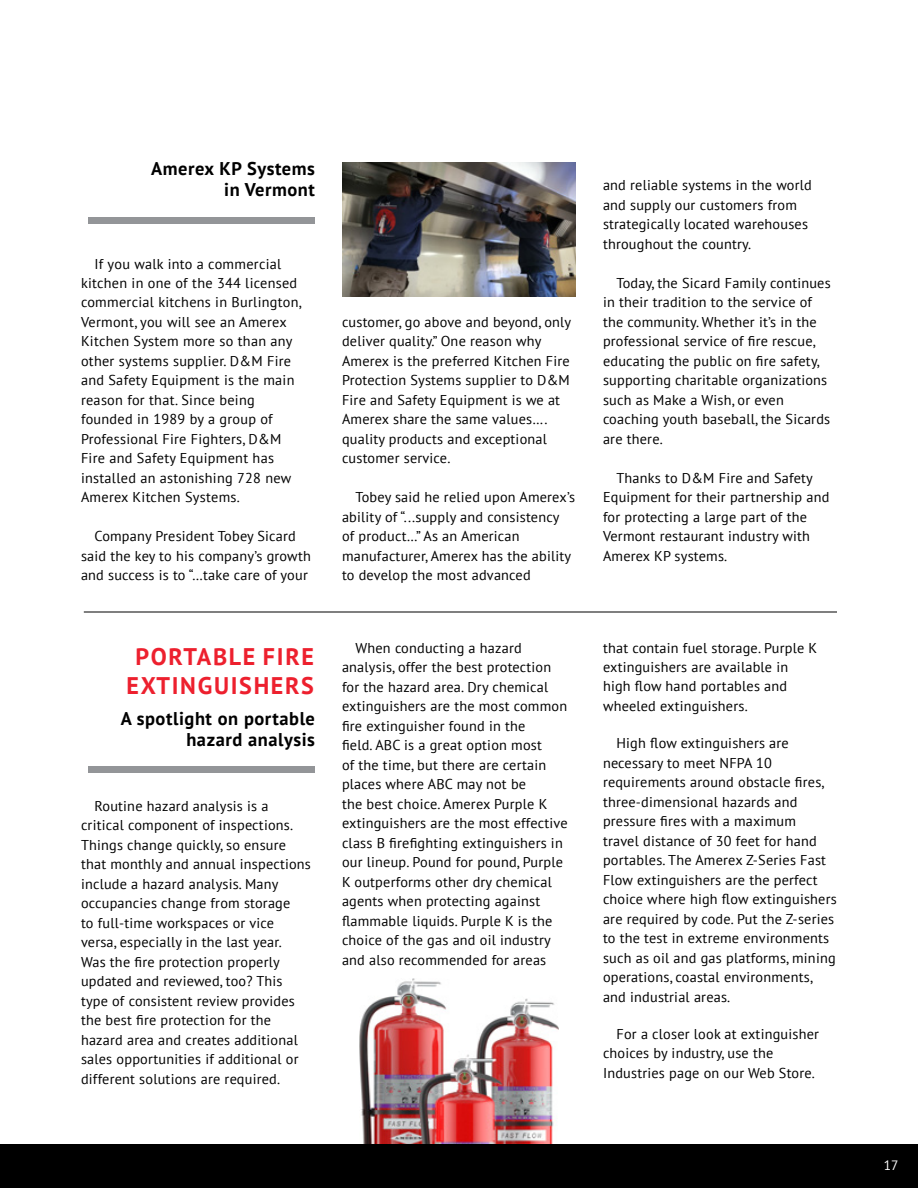
<style>
.page{position:relative;width:918px;height:1188px;background:#fff}
.page>*{position:absolute;margin:0;border:0;box-sizing:border-box;transform-origin:0 0}
.t1{font:700 24px/28.5px "PT Sans";letter-spacing:.07em;color:#ed202e;text-align:center}
.t2{font:700 18.45px/21px "PT Sans";letter-spacing:.03em;color:#000;text-align:right}
.t3{font:14.25px/19.5px "PT Sans";letter-spacing:.015em;color:#000}
.t4{font:13.5px "PT Sans";color:#fff}
</style>
<div class="page">
<img style="left:360px;top:979px;width:198px;height:166px">
<div style="left:0;top:1145px;width:918px;height:43px;background:#000"></div>
<div style="left:88px;top:766px;width:227px;height:7px;background:#939598"></div>
<div style="left:88px;top:217px;width:227px;height:7px;background:#939598"></div>
<img style="left:342px;top:162px;width:234px;height:135px">
<hr style="left:84px;top:612px;width:753px;height:1px;background:#000">
<p class="t2" style="left:151px;top:158px;width:165px">Amerex KP Systems in Vermont</p>
<p class="t3" style="left:81px;top:253px;width:222px;text-indent:13px">If you walk into a commercial kitchen in one of the 344 licensed commercial kitchens in Burlington,<br>Vermont, you will see an Amerex<br>Kitchen System more so than any other systems supplier. D&amp;M Fire and Safety Equipment is the main reason for that. Since being founded in 1989 by a group of<br>Professional Fire Fighters, D&amp;M<br>Fire and Safety Equipment has installed an astonishing 728 new<br>Amerex Kitchen Systems.</p>
<p class="t3" style="left:81px;top:526px;width:231px;text-align:center">Company President Tobey Sicard said the key to his company’s growth and success is to “…take care of your</p>
<h1 class="t1" style="left:127px;top:642px;width:189px">PORTABLE FIRE<br>EXTINGUISHERS</h1>
<p class="t2" style="left:121px;top:707px;width:196px">A spotlight on portable hazard analysis</p>
<p class="t3" style="left:81px;top:796px;width:231px;text-indent:13px">Routine hazard analysis is a critical component of inspections.<br>Things change quickly, so ensure that monthly and annual inspections include a hazard analysis. Many occupancies change from storage<br>to full-time workspaces or vice versa, especially in the last year.<br>Was the fire protection properly updated and reviewed, too? This type of consistent review provides the best fire protection for the hazard area and creates additional sales opportunities if additional or different solutions are required.</p>
<p class="t3" style="left:342px;top:312px;width:231px">customer, go above and beyond, only deliver quality.” One reason why<br>Amerex is the preferred Kitchen Fire<br>Protection Systems supplier to D&amp;M<br>Fire and Safety Equipment is we at<br>Amerex share the same values…. quality products and exceptional customer service.</p>
<p class="t3" style="left:342px;top:487px;width:235px;text-indent:13px">Tobey said he relied upon Amerex’s ability of “...supply and consistency of product…” As an American manufacturer, Amerex has the ability to develop the most advanced</p>
<p class="t3" style="left:603px;top:175px;width:210px">and reliable systems in the world and supply our customers from strategically located warehouses throughout the country.</p>
<p class="t3" style="left:603px;top:273px;width:229px;text-indent:13px">Today, the Sicard Family continues in their tradition to the service of the community. Whether it’s in the professional service of fire rescue, educating the public on fire safety, supporting charitable organizations such as Make a Wish, or even coaching youth baseball, the Sicards are there.</p>
<p class="t3" style="left:603px;top:468px;width:228px;text-indent:13px">Thanks to D&amp;M Fire and Safety<br>Equipment for their partnership and for protecting a large part of the<br>Vermont restaurant industry with<br>Amerex KP systems.</p>
<p class="t3" style="left:342px;top:638px;width:227px;text-indent:13px">When conducting a hazard analysis, offer the best protection for the hazard area. Dry chemical extinguishers are the most common fire extinguisher found in the<br>field. ABC is a great option most<br>of the time, but there are certain places where ABC may not be<br>the best choice. Amerex Purple K extinguishers are the most effective class B firefighting extinguishers in our lineup. Pound for pound, Purple<br>K outperforms other dry chemical agents when protecting against flammable liquids. Purple K is the choice of the gas and oil industry and also recommended for areas</p>
<p class="t3" style="left:603px;top:637px;width:216px">that contain fuel storage. Purple K extinguishers are available in high flow hand portables and wheeled extinguishers.</p>
<p class="t3" style="left:603px;top:733px;width:235px;text-indent:13px">High flow extinguishers are necessary to meet NFPA 10 requirements around obstacle fires, three-dimensional hazards and pressure fires with a maximum<br>travel distance of 30 feet for hand portables. The Amerex Z-Series Fast Flow extinguishers are the perfect choice where high flow extinguishers are required by code. Put the Z-series to the test in extreme environments such as oil and gas platforms, mining operations, coastal environments, and industrial areas.</p>
<p class="t3" style="left:603px;top:1024px;width:218px;text-indent:13px">For a closer look at extinguisher choices by industry, use the<br>Industries page on our Web Store.</p>
<p class="t4" style="left:884px;top:1157px;width:16px">17</p>
</div>
